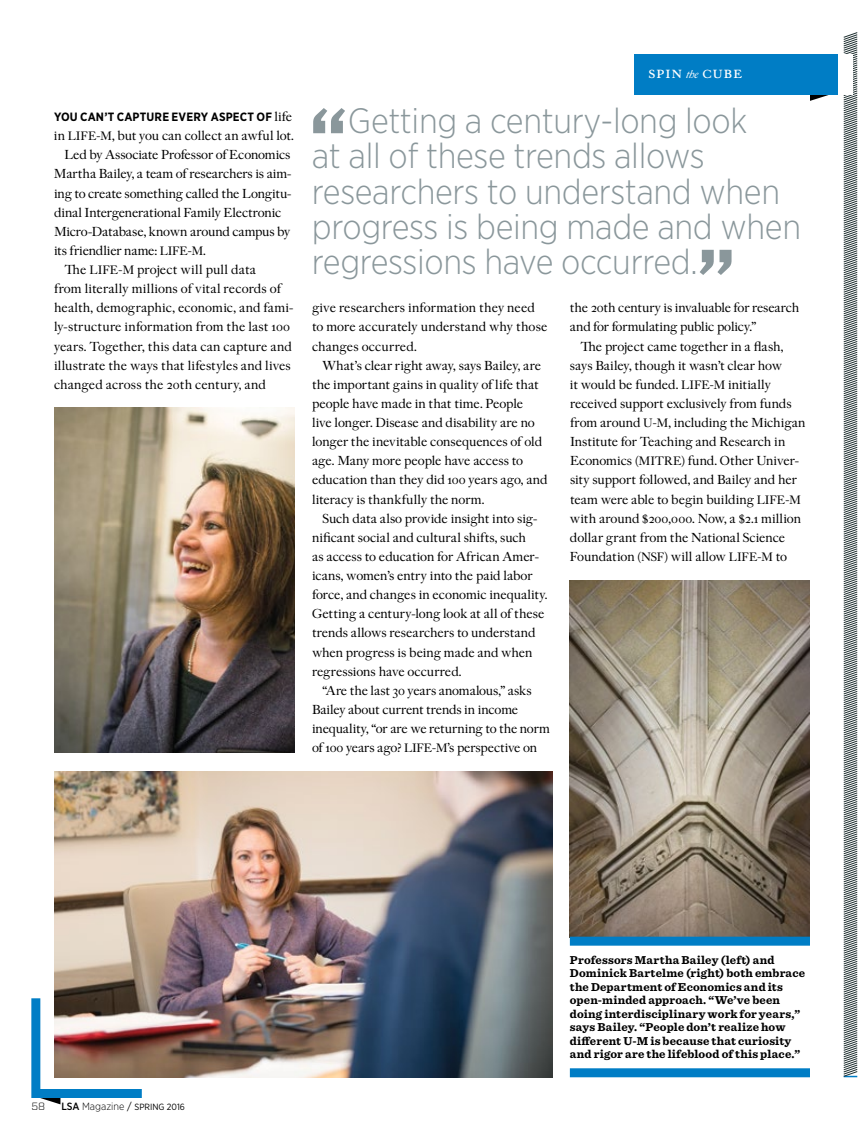
<style>
.page{position:relative;width:864px;height:1134px;background:#fff}
.page>*{position:absolute;margin:0;border:0;box-sizing:border-box;transform-origin:0 0}
.t1{font:300 35.25px/35.2px "Gotham Narrow";letter-spacing:-.01em;color:#8a979b}
.t2{font:500 15px "Replay Pro";color:#fff}
.t3{font:12.6px/19.2px "Replay Pro";letter-spacing:-.01em;color:#000}
.t4{font:700 12px/13.5px "Sentinel";letter-spacing:.015em;color:#000}
.t5{font:700 12px "Gotham Narrow";letter-spacing:.015em;color:#000}
.t6{font:300 10.5px "Vitesse";color:#000}
.t7{font:9px "Gotham Narrow";color:#000}
.s1{font-family:"Replay Pro";font-weight:400;font-size:12.6px}
.s2{font-size:11.7px}
.s3{font-weight:400;font-style:italic;font-size:10.5px}
.s4{font-family:"Vitesse";font-weight:700;font-size:78px}
.s5{font-weight:500;font-size:10.5px}
.s6{font-weight:300;font-size:10.5px}
.s7{font-size:10.5px}
</style>
<div class="page">
<svg style="left:843px;top:32px;width:15px;height:1045px"></svg>
<div style="left:840px;top:54px;width:13px;height:41px;background:#fff"></div>
<svg style="left:810px;top:94px;width:20px;height:7px"></svg>
<div style="left:634px;top:54px;width:204px;height:40px;background:#007dc5"></div>
<svg style="left:31px;top:998px;width:120px;height:106px"></svg>
<img style="left:54px;top:771px;width:498px;height:306px">
<img style="left:54px;top:408px;width:240px;height:344px">
<img style="left:570px;top:580px;width:240px;height:357px">
<div style="left:570px;top:937px;width:240px;height:9px;background:#007dc5"></div>
<div style="left:570px;top:1068px;width:240px;height:9px;background:#007dc5"></div>
<p class="t5" style="left:54px;top:109px;width:240px">YOU CAN’T CAPTURE EVERY ASPECT OF <span class="s1">life</span></p>
<p class="t3" style="left:54px;top:127px;width:242px">in <span class="s2">LIFE-M</span>, but you can collect an awful lot.</p>
<p class="t3" style="left:64px;top:146px;width:228px">Led by Associate Professor of Economics</p>
<p class="t3" style="left:54px;top:165px;width:239px">Martha Bailey, a team of researchers is aim-</p>
<p class="t3" style="left:54px;top:184px;width:239px">ing to create something called the Longitu-</p>
<p class="t3" style="left:54px;top:203px;width:229px">dinal Intergenerational Family Electronic</p>
<p class="t3" style="left:54px;top:222px;width:238px">Micro-Database, known around campus by</p>
<p class="t3" style="left:54px;top:242px;width:153px">its friendlier name: <span class="s2">LIFE-M</span>.</p>
<p class="t3" style="left:65px;top:261px;width:193px">The <span class="s2">LIFE-M</span> project will pull data</p>
<p class="t3" style="left:54px;top:280px;width:229px">from literally millions of vital records of</p>
<p class="t3" style="left:54px;top:299px;width:241px">health, demographic, economic, and fami-</p>
<p class="t3" style="left:54px;top:318px;width:238px">ly-structure information from the last 100</p>
<p class="t3" style="left:54px;top:337px;width:239px">years. Together, this data can capture and</p>
<p class="t3" style="left:54px;top:356px;width:238px">illustrate the ways that lifestyles and lives</p>
<p class="t3" style="left:54px;top:375px;width:213px">changed across the 20th century, and</p>
<p class="t2" style="left:648px;top:64px;width:97px">spin <span class="s3">the</span> cube</p>
<h1 class="t1" style="left:310px;top:102px;width:493px"><span class="s4">“</span>Getting a century-long look<br>at all of these trends allows researchers to understand when progress is being made and when regressions have occurred.<span class="s4">”</span></h1>
<p class="t3" style="left:312px;top:299px;width:237px">give researchers information they need to more accurately understand why those changes occurred.</p>
<p class="t3" style="left:312px;top:356px;width:237px;text-indent:10px">What’s clear right away, says Bailey, are the important gains in quality of life that people have made in that time. People<br>live longer. Disease and disability are no longer the inevitable consequences of old age. Many more people have access to education than they did 100 years ago, and literacy is thankfully the norm.</p>
<p class="t3" style="left:312px;top:509px;width:237px;text-indent:10px">Such data also provide insight into sig&shy;nificant social and cultural shifts, such<br>as access to education for African Amer&shy;icans, women’s entry into the paid labor force, and changes in economic inequality.<br>Getting a century-long look at all of these trends allows researchers to understand when progress is being made and when regressions have occurred.</p>
<p class="t3" style="left:312px;top:681px;width:240px;text-indent:10px">“Are the last 30 years anomalous,” asks Bailey about current trends in income inequality, “or are we returning to the norm of 100 years ago? <span class="s2">LIFE-M</span>’s perspective on</p>
<p class="t3" style="left:570px;top:299px;width:231px">the 20th century is invaluable for research and for formulating public policy.”</p>
<p class="t3" style="left:570px;top:337px;width:237px;text-indent:10px">The project came together in a flash, says Bailey, though it wasn’t clear how<br>it would be funded. <span class="s2">LIFE-M</span> initially received support exclusively from funds from around <span class="s2">U-M</span>, including the Michigan Institute for Teaching and Research in Economics (<span class="s2">MITRE</span>) fund. Other Univer&shy;sity support followed, and Bailey and her team were able to begin building <span class="s2">LIFE-M </span>with around $200,000. Now, a $2.1 million dollar grant from the National Science Foundation (<span class="s2">NSF</span>) will allow <span class="s2">LIFE-M</span> to</p>
<p class="t6" style="left:32px;top:1099px;width:15px">58</p>
<p class="t7" style="left:61px;top:1102px;width:125px"><span class="s5">LSA</span> <span class="s6">Magazine</span> <span class="s7">/</span> SPRING 2016</p>
<p class="t4" style="left:570px;top:952px;width:237px">Professors Martha Bailey (left) and Dominick Bartelme (right) both embrace the Department of Economics and its open-minded approach. “We’ve been doing interdisciplinary work for years,” says Bailey. “People don’t realize how different U-M is because that curiosity and rigor are the lifeblood of this place.”</p>
</div>
